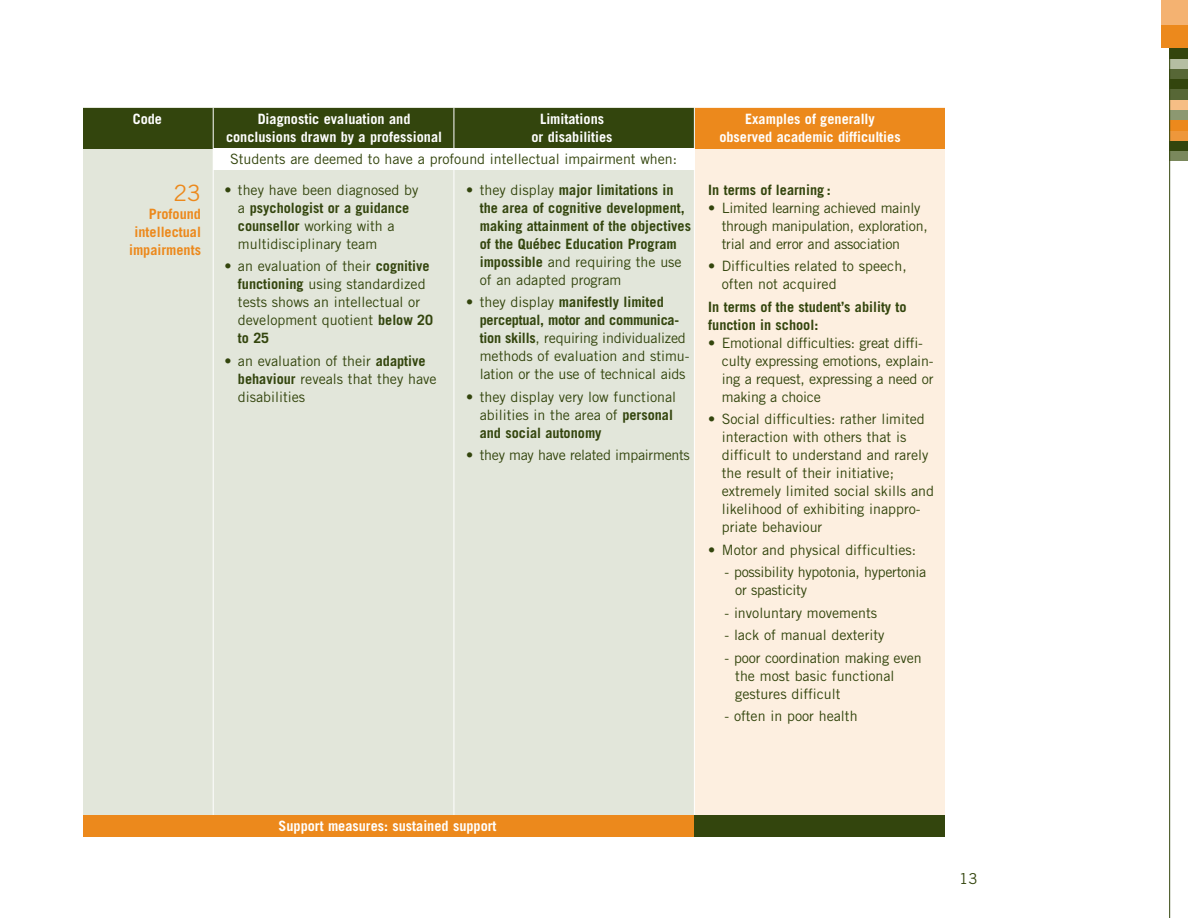
<style>
.page{position:relative;width:1188px;height:918px;background:#fff}
.page>*{position:absolute;margin:0;border:0;box-sizing:border-box;transform-origin:0 0}
.t1{font:22.5px "Trade Gothic";color:#ec891c}
.t2{font:15px "Trade Gothic";color:#33450d}
.t3{font:14.25px/18px "Trade Gothic";color:#33450d}
.t4{font:700 14.25px/18px "Trade Gothic";color:#33450d}
.t5{font:14.25px/18px "Trade Gothic";letter-spacing:-.02em;color:#33450d}
.t6{font:700 14.25px/18px "Trade Gothic";color:#fff;text-align:center}
.t7{font:700 14.25px/18px "Trade Gothic";color:#ec891c;text-align:right}
.s1{font-weight:700}
.s2{font-weight:400}
</style>
<div class="page">
<div style="left:1170px;top:151px;width:18px;height:10px;background:#7a885c"></div>
<div style="left:1170px;top:140px;width:18px;height:11px;background:#33450d"></div>
<div style="left:1170px;top:130px;width:18px;height:10px;background:#ee973b"></div>
<div style="left:1170px;top:120px;width:18px;height:10px;background:#ec891c"></div>
<div style="left:1170px;top:110px;width:18px;height:10px;background:#8c9871"></div>
<div style="left:1170px;top:99px;width:18px;height:11px;background:#f6be85"></div>
<div style="left:1170px;top:89px;width:18px;height:10px;background:#576736"></div>
<div style="left:1170px;top:79px;width:18px;height:10px;background:#33450d"></div>
<div style="left:1170px;top:69px;width:18px;height:10px;background:#576736"></div>
<div style="left:1170px;top:58px;width:18px;height:11px;background:#b5bea2"></div>
<div style="left:1170px;top:48px;width:18px;height:10px;background:#33450d"></div>
<div style="left:1161px;top:25px;width:27px;height:23px;background:#ec891c"></div>
<div style="left:1161px;top:0;width:27px;height:25px;background:#f4b271"></div>
<hr style="left:1169px;top:48px;width:1px;height:870px;background:#33450d">
<div style="left:83px;top:108px;width:855px;height:729px;background:#e2e6da"></div>
<div style="left:695px;top:108px;width:250px;height:729px;background:#fdefe0"></div>
<div style="left:83px;top:108px;width:855px;height:40px;background:#33450d"></div>
<div style="left:695px;top:108px;width:250px;height:40px;background:#ec891c"></div>
<hr style="left:213px;top:108px;width:1px;height:729px;background:#fff">
<hr style="left:454px;top:108px;width:1px;height:729px;background:#fff">
<hr style="left:694px;top:108px;width:1px;height:729px;background:#fff">
<div style="left:83px;top:816px;width:862px;height:21px;background:#ec891c"></div>
<div style="left:694px;top:816px;width:251px;height:21px;background:#33450d"></div>
<div style="left:213px;top:148px;width:481px;height:22px;background:#fff"></div>
<p class="t6" style="left:133px;top:111px;width:31px">Code</p>
<p class="t6" style="left:226px;top:111px;width:218px">Diagnostic evaluation and conclusions drawn by a professional</p>
<p class="t6" style="left:532px;top:111px;width:83px">Limitations<br>or disabilities</p>
<p class="t6" style="left:719px;top:111px;width:183px">Examples of generally observed academic difficulties</p>
<h1 class="t1" style="left:174px;top:184px;width:29px">23</h1>
<p class="t7" style="left:129px;top:206px;width:74px">Profound intellectual impairments</p>
<p class="t3" style="left:230px;top:151px;width:449px">Students are deemed to have a profound intellectual impairment when:</p>
<p class="t3" style="left:238px;top:182px;width:182px;text-indent:-14px">• they have been diagnosed by a <span class="s1">psychologist or a guidance counsellor</span> working with a multidisciplinary team</p>
<p class="t3" style="left:238px;top:258px;width:197px;text-indent:-14px">• an evaluation of their <span class="s1">cognitive functioning</span> using standardized tests shows an intellectual or development quotient <span class="s1">below 20 to 25</span></p>
<p class="t3" style="left:238px;top:353px;width:200px;text-indent:-14px">• an evaluation of their <span class="s1">adaptive behaviour</span> reveals that they have disabilities</p>
<p class="t4" style="left:480px;top:182px;width:213px;text-indent:-13px"><span class="s2">• they display</span> major limitations in the area of cognitive development, making attainment of the objectives of the Québec Education Program impossible <span class="s2">and requiring the use of an adapted program</span></p>
<p class="t3" style="left:480px;top:294px;width:211px;text-indent:-13px">• they display <span class="s1">manifestly limited perceptual, motor and communica&shy;tion skills</span>, requiring individualized methods of evaluation and stimu&shy;lation or the use of technical aids</p>
<p class="t3" style="left:480px;top:389px;width:198px;text-indent:-14px">• they display very low functional abilities in the area of <span class="s1">personal and social autonomy</span></p>
<p class="t5" style="left:466px;top:447px;width:225px">• they may have related impairments</p>
<p class="t4" style="left:708px;top:182px;width:124px">In terms of learning :</p>
<p class="t5" style="left:722px;top:200px;width:207px;text-indent:-14px">• Limited learning achieved mainly through manipulation, exploration, trial and error and association</p>
<p class="t3" style="left:722px;top:258px;width:186px;text-indent:-14px">• Difficulties related to speech, often not acquired</p>
<p class="t4" style="left:708px;top:299px;width:200px">In terms of the student’s ability to function in school:</p>
<p class="t3" style="left:722px;top:335px;width:213px;text-indent:-14px">• Emotional difficulties: great diffi&shy;culty expressing emotions, explain&shy;ing a request, expressing a need or making a choice</p>
<p class="t3" style="left:722px;top:411px;width:214px;text-indent:-14px">• Social difficulties: rather limited interaction with others that is difficult to understand and rarely the result of their initiative; extremely limited social skills and likelihood of exhibiting inappro&shy;priate behaviour</p>
<p class="t3" style="left:708px;top:542px;width:209px">• Motor and physical difficulties:</p>
<p class="t5" style="left:735px;top:564px;width:193px;text-indent:-11px">- possibility hypotonia, hypertonia or spasticity</p>
<p class="t3" style="left:725px;top:605px;width:154px">- involuntary movements</p>
<p class="t3" style="left:725px;top:628px;width:161px">- lack of manual dexterity</p>
<p class="t3" style="left:735px;top:650px;width:188px;text-indent:-11px">- poor coordination making even the most basic functional gestures difficult</p>
<p class="t3" style="left:725px;top:709px;width:135px">- often in poor health</p>
<p class="t6" style="left:279px;top:818px;width:220px">Support measures: sustained support</p>
<p class="t2" style="left:959px;top:873px;width:20px">13</p>
</div>
